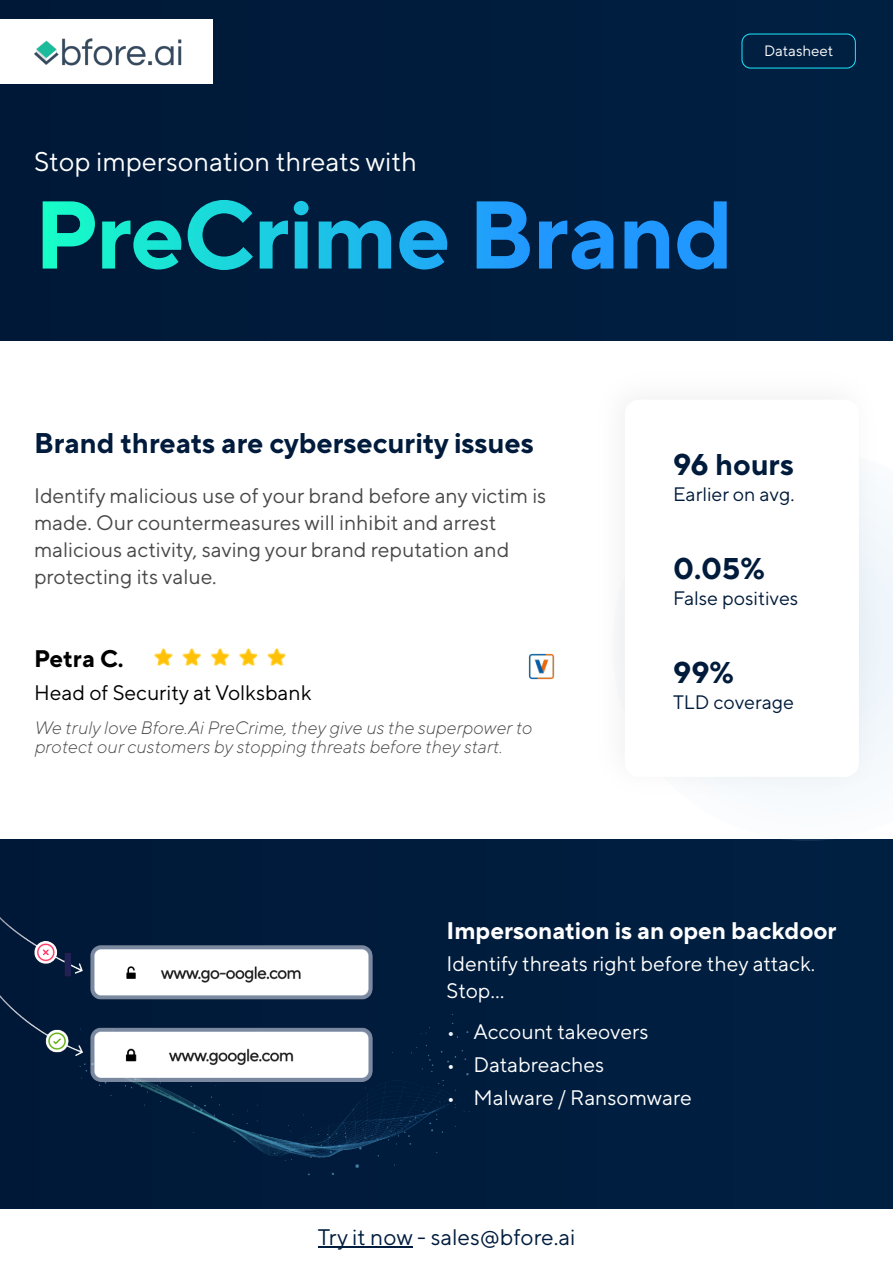
<style>
.page{position:relative;width:893px;height:1263px;background:#fff}
.page>*{position:absolute;margin:0;border:0;box-sizing:border-box;transform-origin:0 0}
.t1{font:700 30px "TT Norms Pro";color:#001b3b}
.t2{font:700 28.5px "TT Norms Pro";color:#001b3b}
.t3{font:27px "TT Norms Pro";color:#fff}
.t4{font:700 24px "TT Norms Pro";color:#fff}
.t5{font:700 24px "TT Norms Pro";color:#000}
.t6{font:22.5px "TT Norms Pro";color:#001c3e}
.t7{font:21px/27px "TT Norms Pro";color:#484848}
.t8{font:21px/27px "TT Norms Pro";color:#fff}
.t9{font:21px "TT Norms Pro";color:#000}
.t10{font:19.5px "TT Norms Pro";color:#001b3b}
.t11{font:italic 300 18px/18.5px "TT Norms Pro";color:#484848}
.t12{font:15px "TT Norms Pro";color:#fff}
</style>
<div class="page">
<div style="left:0;top:0;width:893px;height:340px;background:#001c3d"></div>
<div style="left:0;top:839px;width:893px;height:370px;background:#001e3f"></div>
<svg style="left:785px;top:504px;width:108px;height:337px"></svg>
<img style="left:615px;top:459px;width:260px;height:334px">
<div style="left:625px;top:400px;width:234px;height:377px;background:#fff;border-radius:14px"></div>
<svg style="left:43px;top:201px;width:52px;height:68px"></svg>
<svg style="left:102px;top:221px;width:79px;height:48px"></svg>
<svg style="left:188px;top:200px;width:65px;height:70px"></svg>
<svg style="left:260px;top:221px;width:28px;height:48px"></svg>
<svg style="left:294px;top:201px;width:15px;height:68px"></svg>
<svg style="left:319px;top:221px;width:72px;height:48px"></svg>
<svg style="left:399px;top:221px;width:48px;height:48px"></svg>
<svg style="left:477px;top:201px;width:53px;height:68px"></svg>
<svg style="left:539px;top:221px;width:74px;height:48px"></svg>
<svg style="left:624px;top:221px;width:45px;height:48px"></svg>
<svg style="left:677px;top:201px;width:50px;height:68px"></svg>
<hr style="left:318px;top:1246px;width:94px;height:2px;background:#001c3e">
<div style="left:742px;top:34px;width:113px;height:34px;border:1px solid #1de9ff;border-radius:9px"></div>
<div style="left:0;top:19px;width:213px;height:65px;background:#fff"></div>
<img style="left:34px;top:38px;width:148px;height:28px">
<img style="left:0;top:917px;width:470px;height:259px">
<img style="left:154px;top:648px;width:132px;height:18px">
<img style="left:528px;top:653px;width:27px;height:27px">
<p class="t3" style="left:34px;top:152px;width:384px">Stop impersonation threats with</p>
<h2 class="t2" style="left:34px;top:433px;width:501px">Brand threats are cybersecurity issues</h2>
<p class="t12" style="left:764px;top:46px;width:71px">Datasheet</p>
<h1 class="t1" style="left:673px;top:454px;width:122px">96 hours</h1>
<p class="t7" style="left:34px;top:485px;width:514px">Identify malicious use of your brand before any victim is made. Our countermeasures will inhibit and arrest malicious activity, saving your brand reputation and protecting its value.</p>
<p class="t10" style="left:673px;top:487px;width:123px">Earlier on avg.</p>
<p class="t10" style="left:673px;top:592px;width:127px">False positives</p>
<h1 class="t1" style="left:673px;top:558px;width:93px">0.05%</h1>
<p class="t5" style="left:34px;top:650px;width:91px">Petra C.</p>
<p class="t9" style="left:34px;top:686px;width:279px">Head of Security at Volksbank</p>
<p class="t11" style="left:34px;top:721px;width:499px">We truly love Bfore.Ai PreCrime, they give us the superpower to protect our customers by stopping threats before they start.</p>
<h1 class="t1" style="left:673px;top:662px;width:63px">99%</h1>
<p class="t10" style="left:673px;top:695px;width:122px">TLD coverage</p>
<p class="t4" style="left:446px;top:922px;width:392px">Impersonation is an open backdoor</p>
<p class="t8" style="left:446px;top:953px;width:370px">Identify threats right before they attack.<br>Stop…</p>
<p class="t8" style="left:446px;top:1021px;width:203px">• Account takeovers</p>
<p class="t8" style="left:446px;top:1054px;width:159px">• Databreaches</p>
<p class="t8" style="left:446px;top:1087px;width:247px">• Malware / Ransomware</p>
<p class="t6" style="left:318px;top:1229px;width:259px">Try it now - sales@bfore.ai</p>
</div>
